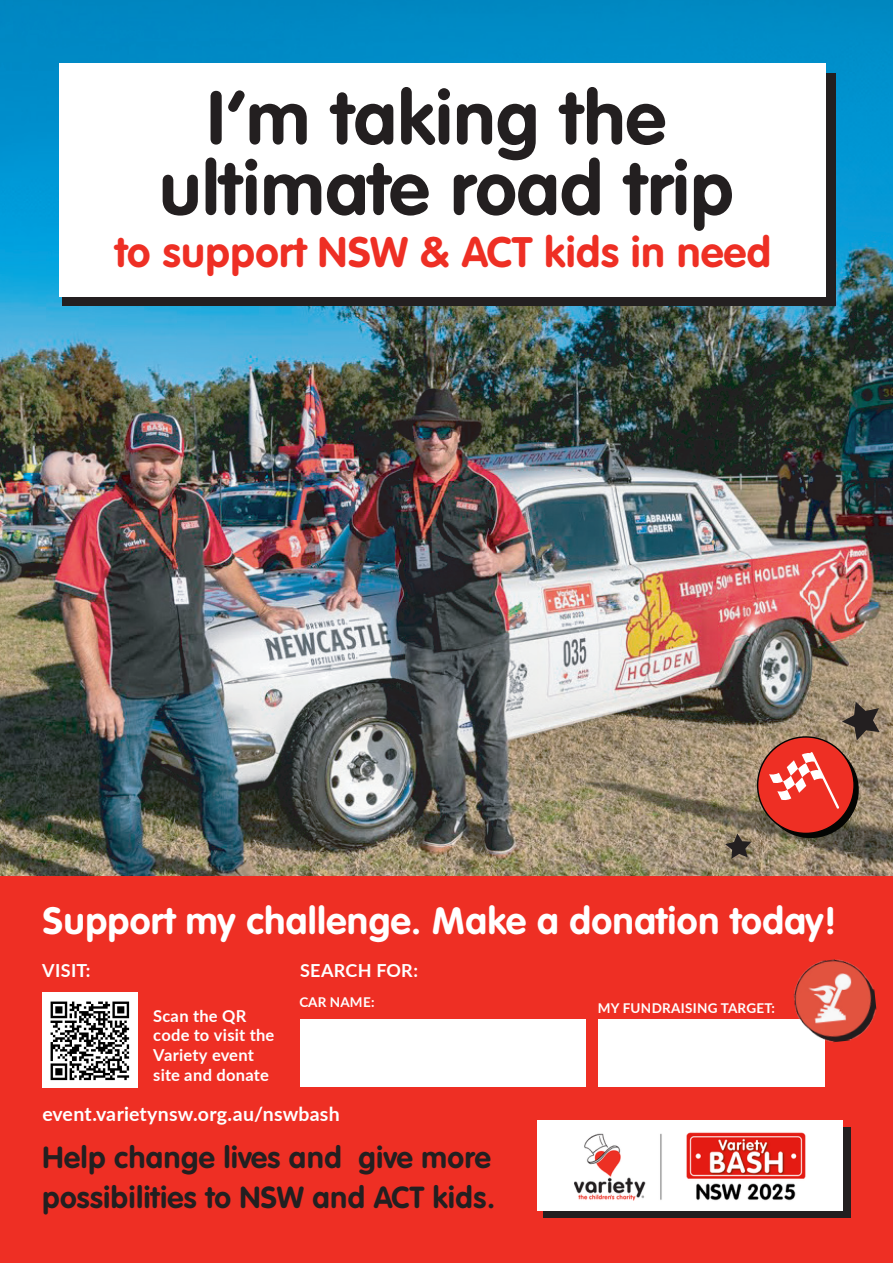
<style>
.page{position:relative;width:893px;height:1263px;background:#fff}
.page>*{position:absolute;margin:0;border:0;box-sizing:border-box;transform-origin:0 0}
.t1{font:700 74.25px/70.5px "VAG Rounded Std";letter-spacing:.015em;color:#231f20;text-align:center}
.t2{font:700 42px "VAG Rounded Std";letter-spacing:.015em;color:#ee2f24}
.t3{font:700 37.5px "VAG Rounded Std";letter-spacing:.015em;color:#fff}
.t4{font:700 30px/39.5px "VAG Rounded Std";letter-spacing:.02em;color:#231f20}
.t5{font:700 19.5px "Lato";letter-spacing:.01em;color:#fff}
.t6{font:700 18px "Lato";letter-spacing:.02em;color:#fff}
.t7{font:700 16.5px/19.8px "Lato";letter-spacing:.015em;color:#fff}
.t8{font:700 13.5px "Lato";letter-spacing:.015em;color:#fff}
</style>
<div class="page">
<img style="left:0;top:0;width:893px;height:877px">
<div style="left:62px;top:73px;width:774px;height:233px;background:#231f20"></div>
<div style="left:60px;top:64px;width:766px;height:233px;background:#fff"></div>
<div style="left:0;top:877px;width:893px;height:386px;background:#ee2f24"></div>
<div style="left:43px;top:993px;width:95px;height:95px;background:#fff"></div>
<div style="left:543px;top:1128px;width:307px;height:90px;background:#231f20"></div>
<div style="left:537px;top:1120px;width:306px;height:91px;background:#fff"></div>
<div style="left:300px;top:1019px;width:285px;height:67px;background:#fff"></div>
<div style="left:598px;top:1019px;width:227px;height:67px;background:#fff"></div>
<img style="left:793px;top:959px;width:84px;height:84px">
<svg style="left:842px;top:702px;width:38px;height:38px"></svg>
<svg style="left:725px;top:833px;width:26px;height:26px"></svg>
<div style="left:762px;top:742px;width:97px;height:96px;background:#040503;border-radius:50%"></div>
<div style="left:758px;top:737px;width:96px;height:96px;background:#ee2f24;border-radius:50%"></div>
<svg style="left:769px;top:751px;width:70px;height:58px"></svg>
<img style="left:574px;top:1132px;width:232px;height:69px">
<img style="left:50px;top:1001px;width:80px;height:80px">
<h1 class="t1" style="left:160px;top:86px;width:575px">I’m taking the ultimate road trip</h1>
<h2 class="t2" style="left:115px;top:228px;width:658px">to support NSW &amp; ACT kids in need</h2>
<p class="t3" style="left:43px;top:899px;width:795px">Support my challenge. Make a donation today!</p>
<p class="t6" style="left:42px;top:957px;width:50px">VISIT:</p>
<p class="t7" style="left:153px;top:1005px;width:123px">Scan the QR code to visit the<br>Variety event site and donate</p>
<p class="t6" style="left:300px;top:957px;width:120px">SEARCH FOR:</p>
<p class="t8" style="left:300px;top:992px;width:76px">CAR NAME:</p>
<p class="t5" style="left:43px;top:1099px;width:299px">event.varietynsw.org.au/nswbash</p>
<p class="t4" style="left:43px;top:1139px;width:454px">Help change lives and give more possibilities to NSW and ACT kids.</p>
<p class="t8" style="left:598px;top:998px;width:179px">MY FUNDRAISING TARGET:</p>
</div>
